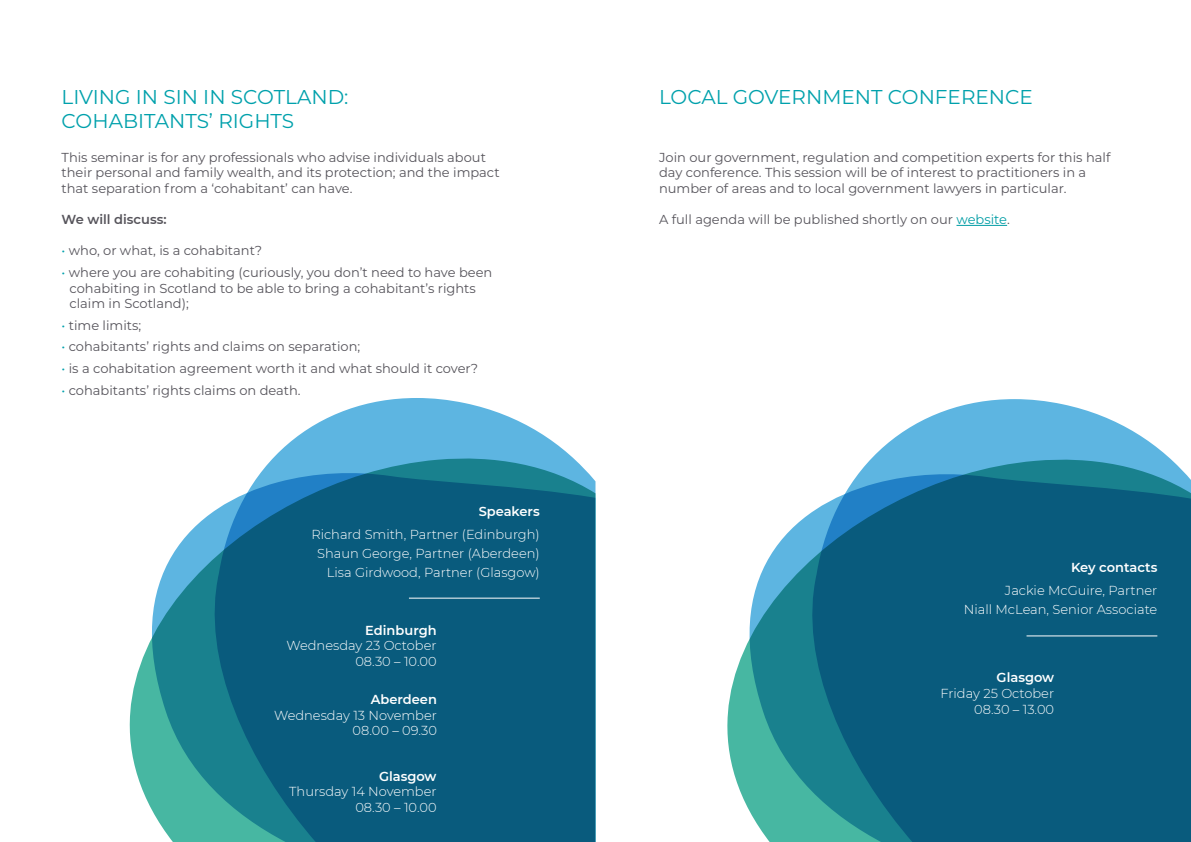
<style>
.page{position:relative;width:1191px;height:842px;background:#fff}
.page>*{position:absolute;margin:0;border:0;box-sizing:border-box;transform-origin:0 0}
.t1{font:20px/24px "Montserrat";color:#00a1ac}
.t2{font:13px/15.6px "Montserrat";color:#56545b}
.t3{font:300 13px/15.6px "Montserrat";color:#fff;text-align:right}
.t4{font:600 13px "Montserrat";color:#fff}
.t5{font:600 13px "Montserrat";color:#56545b}
.s1{color:#00a1ac}
.s2{color:#009da5}
</style>
<div class="page">
<svg style="left:727px;top:519px;width:76px;height:323px"></svg>
<svg style="left:803px;top:399px;width:388px;height:443px;background:#277594"></svg>
<hr style="left:956px;top:225px;width:51px;height:1px;background:#009da5">
<hr style="left:1026px;top:635px;width:131px;height:1px;background:#fff">
<svg style="left:129px;top:517px;width:77px;height:325px"></svg>
<svg style="left:206px;top:398px;width:389px;height:444px;background:#267594"></svg>
<hr style="left:409px;top:598px;width:131px;height:1px;background:#fff">
<h1 class="t1" style="left:62px;top:84px;width:288px">LIVING IN SIN IN SCOTLAND:<br>COHABITANTS’ RIGHTS</h1>
<p class="t2" style="left:62px;top:149px;width:439px">This seminar is for any professionals who advise individuals about their personal and family wealth, and its protection; and the impact that separation from a ‘cohabitant’ can have.</p>
<p class="t5" style="left:62px;top:210px;width:106px">We will discuss:</p>
<p class="t2" style="left:62px;top:242px;width:202px"><span class="s1">•</span> who, or what, is a cohabitant?</p>
<p class="t2" style="left:70px;top:264px;width:424px;text-indent:-8px"><span class="s1">•</span> where you are cohabiting (curiously, you don’t need to have been cohabiting in Scotland to be able to bring a cohabitant’s rights claim in Scotland);</p>
<p class="t2" style="left:62px;top:317px;width:81px"><span class="s1">•</span> time limits;</p>
<p class="t2" style="left:62px;top:338px;width:300px"><span class="s1">•</span> cohabitants’ rights and claims on separation;</p>
<p class="t2" style="left:62px;top:360px;width:418px"><span class="s1">•</span> is a cohabitation agreement worth it and what should it cover?</p>
<p class="t2" style="left:62px;top:382px;width:241px"><span class="s1">•</span> cohabitants’ rights claims on death.</p>
<p class="t4" style="left:479px;top:502px;width:63px">Speakers</p>
<p class="t3" style="left:311px;top:525px;width:230px;line-height:19px">Richard Smith, Partner (Edinburgh)<br>Shaun George, Partner (Aberdeen)<br>Lisa Girdwood, Partner (Glasgow)</p>
<p class="t4" style="left:365px;top:621px;width:73px">Edinburgh</p>
<p class="t3" style="left:286px;top:638px;width:152px">Wednesday 23 October<br>08.30 – 10.00</p>
<p class="t4" style="left:371px;top:690px;width:68px">Aberdeen</p>
<p class="t3" style="left:274px;top:707px;width:164px">Wednesday 13 November<br>08.00 – 09.30</p>
<p class="t4" style="left:379px;top:767px;width:59px">Glasgow</p>
<p class="t3" style="left:289px;top:783px;width:149px">Thursday 14 November<br>08.30 – 10.00</p>
<h1 class="t1" style="left:659px;top:84px;width:375px">LOCAL GOVERNMENT CONFERENCE</h1>
<p class="t2" style="left:659px;top:149px;width:453px">Join our government, regulation and competition experts for this half day conference. This session will be of interest to practitioners in a number of areas and to local government lawyers in particular.</p>
<p class="t2" style="left:659px;top:211px;width:352px">A full agenda will be published shortly on our <span class="s2">website</span>.</p>
<p class="t4" style="left:1071px;top:558px;width:88px">Key contacts</p>
<p class="t3" style="left:963px;top:580px;width:195px;line-height:19px">Jackie McGuire, Partner<br>Niall McLean, Senior Associate</p>
<p class="t4" style="left:996px;top:669px;width:59px">Glasgow</p>
<p class="t3" style="left:940px;top:685px;width:115px">Friday 25 October<br>08.30 – 13.00</p>
</div>
